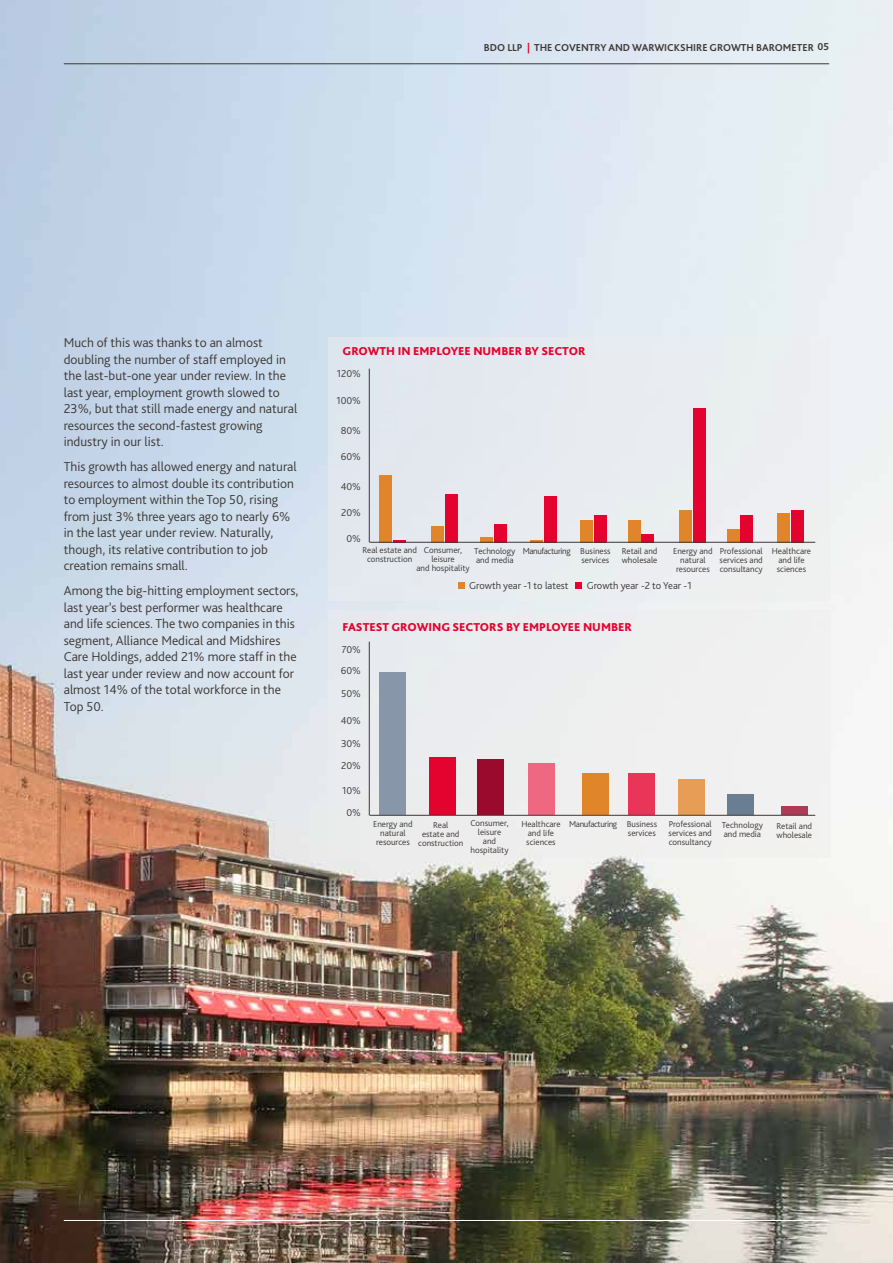
<style>
.page{position:relative;width:893px;height:1263px;background:#fff}
.page>*{position:absolute;margin:0;border:0;box-sizing:border-box;transform-origin:0 0}
.t1{font:300 13.5px/16.5px "Bliss Pro";color:#3c3734}
.t2{font:800 12px "Bliss Pro";color:#e4032e}
.t3{font:300 10.5px "Bliss Pro";color:#3c3734}
.t4{font:700 10.5px "Bliss Pro";color:#3c3734}
.t5{font:300 9px/9px "Bliss Pro";color:#3c3734;text-align:center}
.t6{font:300 9px "Bliss Pro";letter-spacing:-.04em;color:#3c3734}
.s1{color:#e4032e}
</style>
<div class="page">
<img style="left:0;top:0;width:893px;height:1263px">
<div style="left:328px;top:337px;width:502px;height:264px;background:#eeedee"></div>
<div style="left:328px;top:610px;width:502px;height:248px;background:#eeedee"></div>
<hr style="left:64px;top:63px;width:765px;height:1px;background:#3c3734">
<hr style="left:64px;top:1220px;width:765px;height:1px;background:#fff">
<hr style="left:369px;top:369px;width:1px;height:173px;background:#3c3734">
<hr style="left:369px;top:642px;width:1px;height:173px;background:#3c3734">
<div style="left:379px;top:475px;width:13px;height:67px;background:#e1852a"></div>
<div style="left:379px;top:672px;width:27px;height:143px;background:#8797a9"></div>
<div style="left:429px;top:757px;width:26px;height:58px;background:#e4032e"></div>
<div style="left:477px;top:759px;width:26px;height:56px;background:#990a2c"></div>
<div style="left:528px;top:763px;width:26px;height:52px;background:#ef6881"></div>
<div style="left:582px;top:773px;width:26px;height:42px;background:#e1852a"></div>
<div style="left:628px;top:773px;width:27px;height:42px;background:#e93558"></div>
<div style="left:678px;top:779px;width:26px;height:36px;background:#e79d55"></div>
<div style="left:727px;top:794px;width:27px;height:21px;background:#697d93"></div>
<div style="left:781px;top:806px;width:27px;height:9px;background:#ad3b56"></div>
<div style="left:431px;top:525px;width:13px;height:17px;background:#e1852a"></div>
<div style="left:480px;top:537px;width:13px;height:5px;background:#e1852a"></div>
<svg style="left:530px;top:540px;width:13px;height:2px"></svg>
<div style="left:580px;top:520px;width:13px;height:22px;background:#e1852a"></div>
<div style="left:628px;top:520px;width:13px;height:22px;background:#e1852a"></div>
<div style="left:679px;top:510px;width:13px;height:32px;background:#e1852a"></div>
<div style="left:727px;top:529px;width:13px;height:13px;background:#e1852a"></div>
<div style="left:777px;top:513px;width:13px;height:29px;background:#e1852a"></div>
<svg style="left:393px;top:540px;width:13px;height:2px"></svg>
<div style="left:445px;top:494px;width:13px;height:48px;background:#e4032e"></div>
<div style="left:494px;top:524px;width:12px;height:18px;background:#e4032e"></div>
<div style="left:544px;top:496px;width:13px;height:46px;background:#e4032e"></div>
<div style="left:594px;top:515px;width:13px;height:27px;background:#e4032e"></div>
<div style="left:641px;top:534px;width:13px;height:8px;background:#e4032e"></div>
<div style="left:693px;top:408px;width:13px;height:134px;background:#e4032e"></div>
<div style="left:740px;top:515px;width:13px;height:27px;background:#e4032e"></div>
<div style="left:791px;top:510px;width:13px;height:32px;background:#e4032e"></div>
<hr style="left:370px;top:542px;width:445px;height:1px;background:#3c3734">
<hr style="left:370px;top:815px;width:445px;height:1px;background:#3c3734">
<div style="left:458px;top:582px;width:7px;height:6px;background:#e1852a"></div>
<svg style="left:576px;top:582px;width:6px;height:6px"></svg>
<p class="t4" style="left:484px;top:40px;width:347px">BDO LLP <span class="s1">|</span> THE COVENTRY AND WARWICKSHIRE GROWTH BAROMETER 05</p>
<p class="t1" style="left:64px;top:334px;width:235px">Much of this was thanks to an almost doubling the number of staff employed in the last-but-one year under review. In the last year, employment growth slowed to 23%, but that still made energy and natural resources the second-fastest growing industry in our list.</p>
<p class="t1" style="left:64px;top:458px;width:235px">This growth has allowed energy and natural resources to almost double its contribution to employment within the Top 50, rising from just 3% three years ago to nearly 6% in the last year under review. Naturally, though, its relative contribution to job creation remains small.</p>
<p class="t1" style="left:64px;top:582px;width:236px">Among the big-hitting employment sectors, last year’s best performer was healthcare and life sciences. The two companies in this segment, Alliance Medical and Midshires Care Holdings, added 21% more staff in the last year under review and now account for almost 14% of the total workforce in the Top 50.</p>
<p class="t2" style="left:343px;top:344px;width:245px">GROWTH IN EMPLOYEE NUMBER BY SECTOR</p>
<p class="t3" style="left:337px;top:367px;width:26px">120%</p>
<p class="t3" style="left:336px;top:394px;width:26px">100%</p>
<p class="t3" style="left:341px;top:424px;width:22px">80%</p>
<p class="t3" style="left:341px;top:450px;width:22px">60%</p>
<p class="t3" style="left:341px;top:480px;width:22px">40%</p>
<p class="t3" style="left:341px;top:506px;width:21px">20%</p>
<p class="t3" style="left:346px;top:532px;width:16px">0%</p>
<p class="t5" style="left:362px;top:545px;width:56px">Real estate and construction</p>
<p class="t5" style="left:416px;top:545px;width:55px">Consumer, leisure<br>and hospitality</p>
<p class="t5" style="left:474px;top:546px;width:43px;text-align:left">Technology and media</p>
<p class="t6" style="left:523px;top:546px;width:50px">Manufacturing</p>
<p class="t5" style="left:580px;top:546px;width:32px;text-align:left">Business services</p>
<p class="t5" style="left:622px;top:546px;width:37px;text-align:left">Retail and wholesale</p>
<p class="t5" style="left:673px;top:546px;width:41px">Energy and natural resources</p>
<p class="t5" style="left:720px;top:546px;width:45px;text-align:justify">Professional services and consultancy</p>
<p class="t3" style="left:469px;top:578px;width:101px">Growth year -1 to latest</p>
<p class="t3" style="left:587px;top:578px;width:107px">Growth year -2 to Year -1</p>
<p class="t5" style="left:772px;top:546px;width:41px">Healthcare and life sciences</p>
<p class="t2" style="left:343px;top:620px;width:291px">FASTEST GROWING SECTORS BY EMPLOYEE NUMBER</p>
<p class="t3" style="left:342px;top:643px;width:21px">70%</p>
<p class="t3" style="left:341px;top:664px;width:22px">60%</p>
<p class="t3" style="left:341px;top:687px;width:21px">50%</p>
<p class="t3" style="left:341px;top:714px;width:22px">40%</p>
<p class="t3" style="left:341px;top:737px;width:22px">30%</p>
<p class="t3" style="left:341px;top:759px;width:21px">20%</p>
<p class="t3" style="left:342px;top:783px;width:20px">10%</p>
<p class="t3" style="left:346px;top:806px;width:16px">0%</p>
<p class="t5" style="left:373px;top:819px;width:41px">Energy and natural resources</p>
<p class="t5" style="left:418px;top:820px;width:47px">Real<br>estate and construction</p>
<p class="t5" style="left:470px;top:818px;width:40px">Consumer, leisure and hospitality</p>
<p class="t5" style="left:521px;top:819px;width:41px">Healthcare and life sciences</p>
<p class="t6" style="left:569px;top:819px;width:50px">Manufacturing</p>
<p class="t5" style="left:627px;top:819px;width:32px;text-align:left">Business services</p>
<p class="t5" style="left:669px;top:819px;width:45px;text-align:justify">Professional services and consultancy</p>
<p class="t5" style="left:722px;top:820px;width:43px;text-align:left">Technology and media</p>
<p class="t5" style="left:776px;top:821px;width:37px;text-align:left">Retail and wholesale</p>
</div>
